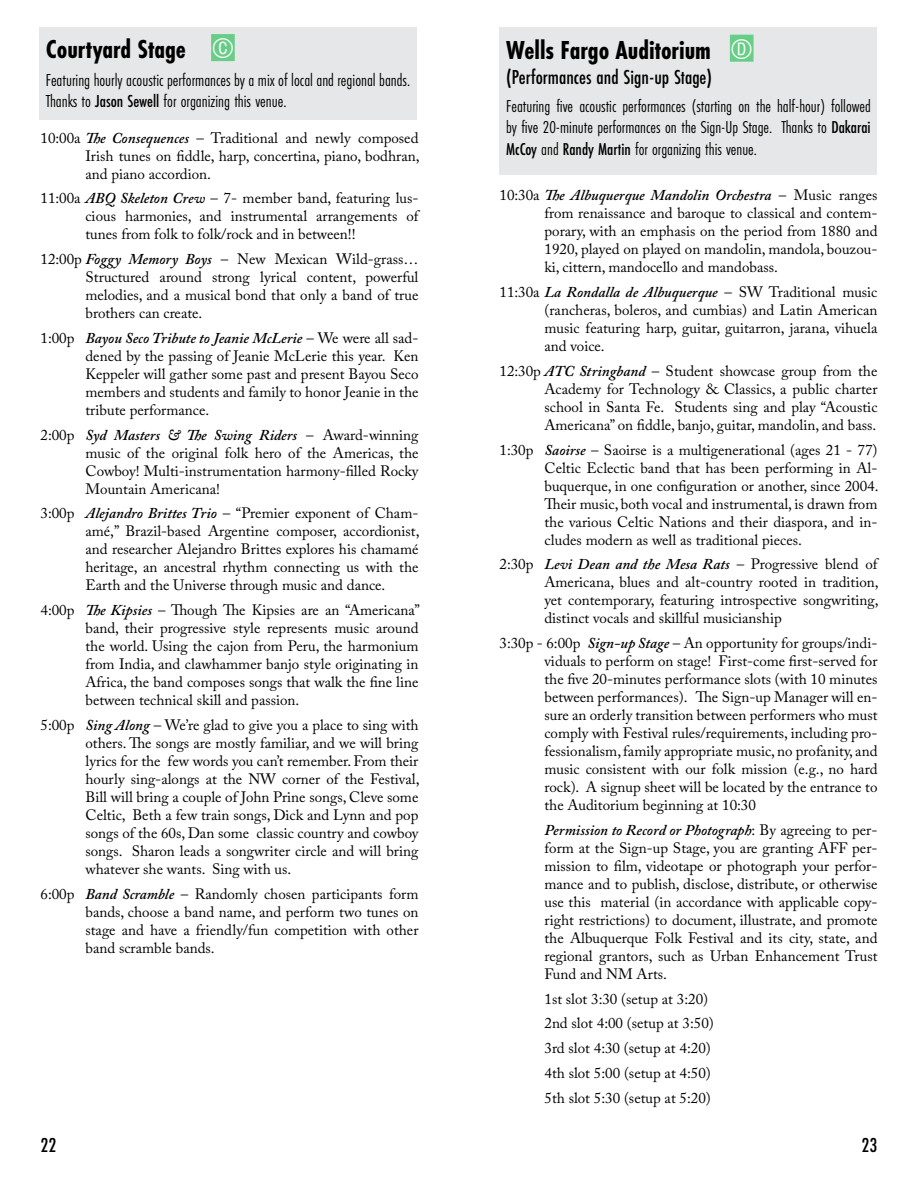
<style>
.page{position:relative;width:918px;height:1188px;background:#fff}
.page>*{position:absolute;margin:0;border:0;box-sizing:border-box;transform-origin:0 0}
.t1{font:700 27px "Futura PT Cond";color:#000}
.t2{font:500 21px "Futura PT Cond";color:#000}
.t3{font:18px/21.6px "Futura PT Cond";color:#000}
.t4{font:17.85px/21.5px "Futura PT Cond";color:#000;text-align:justify}
.t5{font:15px/18px "Adobe Caslon Pro";color:#000;text-align:justify}
.s1{font-family:"Circle Frame";font-weight:400;color:#fff}
.s2{font-weight:500}
.s3{font-weight:600;font-style:italic}
</style>
<div class="page">
<div style="left:39px;top:27px;width:378px;height:93px;background:#e6e7e8"></div>
<div style="left:211px;top:34px;width:24px;height:27px;background:#67cd87"></div>
<div style="left:500px;top:28px;width:378px;height:147px;background:#e6e7e8"></div>
<div style="left:730px;top:35px;width:24px;height:27px;background:#67cd87"></div>
<h1 class="t1" style="left:46px;top:34px;width:190px">Courtyard Stage <span class="s1">C</span></h1>
<p class="t3" style="left:46px;top:69px;width:366px">Featuring hourly acoustic performances by a mix of local and regional bands.<br>Thanks to <span class="s2">Jason Sewell</span> for organizing this venue.</p>
<p class="t5" style="left:86px;top:129px;width:336px;text-indent:-45px">10:00a <span class="s3">The Consequences</span> – Traditional and newly composed Irish tunes on fiddle, harp, concertina, piano, bodhran, and piano accordion.</p>
<p class="t5" style="left:86px;top:189px;width:335px;text-indent:-45px">11:00a <span class="s3">ABQ Skeleton Crew</span> – 7- member band, featuring lus&shy;cious harmonies, and instrumental arrangements of tunes from folk to folk/rock and in between!!</p>
<p class="t5" style="left:86px;top:250px;width:335px;text-indent:-45px">12:00p <span class="s3">Foggy Memory Boys</span> – New Mexican Wild-grass… Structured around strong lyrical content, powerful melodies, and a musical bond that only a band of true brothers can create.</p>
<p class="t5" style="left:86px;top:329px;width:335px;text-indent:-45px">1:00p <span class="s3">Bayou Seco Tribute to Jeanie McLerie</span> – We were all sad&shy;dened by the passing of Jeanie McLerie this year. Ken Keppeler will gather some past and present Bayou Seco members and students and family to honor Jeanie in the tribute performance.</p>
<p class="t5" style="left:86px;top:426px;width:335px;text-indent:-45px">2:00p <span class="s3">Syd Masters &amp; The Swing Riders</span> – Award-winning music of the original folk hero of the Americas, the Cowboy! Multi-instrumentation harmony-filled Rocky Mountain Americana!</p>
<p class="t5" style="left:86px;top:504px;width:336px;text-indent:-45px">3:00p <span class="s3">Alejandro Brittes Trio</span> – “Premier exponent of Cham&shy;amé,” Brazil-based Argentine composer, accordionist, and researcher Alejandro Brittes explores his chamamé heritage, an ancestral rhythm connecting us with the Earth and the Universe through music and dance.</p>
<p class="t5" style="left:86px;top:601px;width:336px;text-indent:-45px">4:00p <span class="s3">The Kipsies</span> – Though The Kipsies are an “Americana” band, their progressive style represents music around the world. Using the cajon from Peru, the harmonium from India, and clawhammer banjo style originating in Africa, the band composes songs that walk the fine line between technical skill and passion.</p>
<p class="t5" style="left:86px;top:716px;width:336px;text-indent:-45px">5:00p <span class="s3">Sing Along</span> – We’re glad to give you a place to sing with others. The songs are mostly familiar, and we will bring lyrics for the few words you can’t remember. From their hourly sing-alongs at the NW corner of the Festival, Bill will bring a couple of John Prine songs, Cleve some Celtic, Beth a few train songs, Dick and Lynn and pop songs of the 60s, Dan some classic country and cowboy songs. Sharon leads a songwriter circle and will bring whatever she wants. Sing with us.</p>
<p class="t5" style="left:86px;top:885px;width:335px;text-indent:-45px">6:00p <span class="s3">Band Scramble</span> – Randomly chosen participants form bands, choose a band name, and perform two tunes on stage and have a friendly/fun competition with other band scramble bands.</p>
<h1 class="t1" style="left:506px;top:34px;width:249px">Wells Fargo Auditorium <span class="s1">D</span></h1>
<h2 class="t2" style="left:506px;top:65px;width:207px">(Performances and Sign-up Stage)</h2>
<p class="t4" style="left:506px;top:95px;width:366px">Featuring five acoustic performances (starting on the half-hour) followed by five 20-minute performances on the Sign-Up Stage. Thanks to <span class="s2">Dakarai McCoy</span> and <span class="s2">Randy Martin</span> for organizing this venue.</p>
<p class="t5" style="left:544px;top:186px;width:335px;text-indent:-45px">10:30a <span class="s3">The Albuquerque Mandolin Orchestra</span> – Music ranges from renaissance and baroque to classical and contem&shy;porary, with an emphasis on the period from 1880 and 1920, played on played on mandolin, mandola, bouzou&shy;ki, cittern, mandocello and mandobass.</p>
<p class="t5" style="left:544px;top:283px;width:334px;text-indent:-45px">11:30a <span class="s3">La Rondalla de Albuquerque</span> – SW Traditional music (rancheras, boleros, and cumbias) and Latin American music featuring harp, guitar, guitarron, jarana, vihuela and voice.</p>
<p class="t5" style="left:544px;top:362px;width:335px;text-indent:-45px">12:30p <span class="s3">ATC Stringband</span> – Student showcase group from the Academy for Technology &amp; Classics, a public charter school in Santa Fe. Students sing and play “Acoustic Americana” on fiddle, banjo, guitar, mandolin, and bass.</p>
<p class="t5" style="left:544px;top:440px;width:336px;text-indent:-45px">1:30p <span class="s3">Saoirse</span> – Saoirse is a multigenerational (ages 21 - 77)<br>Celtic Eclectic band that has been performing in Al&shy;buquerque, in one configuration or another, since 2004.<br>Their music, both vocal and instrumental, is drawn from the various Celtic Nations and their diaspora, and in&shy;cludes modern as well as traditional pieces.</p>
<p class="t5" style="left:544px;top:555px;width:336px;text-indent:-45px">2:30p <span class="s3">Levi Dean and the Mesa Rats</span> – Progressive blend of Americana, blues and alt-country rooted in tradition, yet contemporary, featuring introspective songwriting, distinct vocals and skillful musicianship</p>
<p class="t5" style="left:544px;top:634px;width:335px;text-indent:-45px">3:30p - 6:00p <span class="s3">Sign-up Stage</span> – An opportunity for groups/indi&shy;viduals to perform on stage! First-come first-served for the five 20-minutes performance slots (with 10 minutes between performances). The Sign-up Manager will en&shy;sure an orderly transition between performers who must comply with Festival rules/requirements, including pro&shy;fessionalism, family appropriate music, no profanity, and music consistent with our folk mission (e.g., no hard rock). A signup sheet will be located by the entrance to the Auditorium beginning at 10:30</p>
<p class="t5" style="left:544px;top:821px;width:335px"><span class="s3">Permission to Record or Photograph</span>: By agreeing to per&shy;form at the Sign-up Stage, you are granting AFF per&shy;mission to film, videotape or photograph your perfor&shy;mance and to publish, disclose, distribute, or otherwise use this material (in accordance with applicable copy&shy;right restrictions) to document, illustrate, and promote the Albuquerque Folk Festival and its city, state, and regional grantors, such as Urban Enhancement Trust Fund and NM Arts.</p>
<p class="t5" style="left:544px;top:986px;width:171px;line-height:24.8px;text-align:left">1st slot 3:30 (setup at 3:20)<br>2nd slot 4:00 (setup at 3:50)<br>3rd slot 4:30 (setup at 4:20)<br>4th slot 5:00 (setup at 4:50)<br>5th slot 5:30 (setup at 5:20)</p>
<h2 class="t2" style="left:41px;top:1132px;width:17px">22</h2>
<h2 class="t2" style="left:862px;top:1132px;width:17px">23</h2>
</div>
